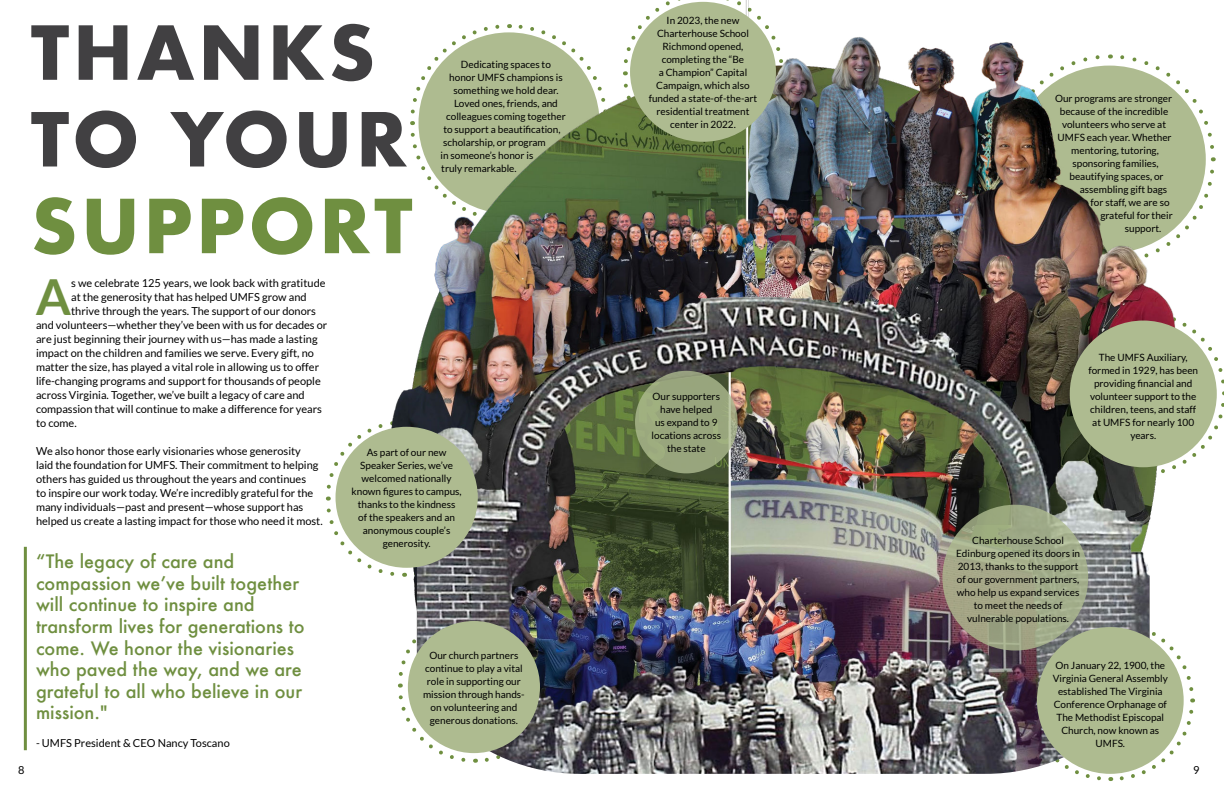
<style>
.page{position:relative;width:1224px;height:792px;background:#fff}
.page>*{position:absolute;margin:0;border:0;box-sizing:border-box;transform-origin:0 0}
.t1{font:700 72.3px/86.7px "Futura";letter-spacing:.05em;color:#414042}
.t2{font:700 72.3px "Futura";letter-spacing:.05em;color:#6f8f40}
.t3{font:700 49.7px "Lato";color:#6f8f40}
.t4{font:500 18px/21.6px "Futura";color:#6f8f40}
.t5{font:11px/14px "Lato";color:#000}
.t6{font:10px/13px "Lato";color:#000;text-align:center}
</style>
<div class="page">
<svg style="left:325px;top:424px;width:63px;height:149px"></svg>
<svg style="left:1176px;top:157px;width:40px;height:82px"></svg>
<svg style="left:1176px;top:80px;width:38px;height:70px"></svg>
<svg style="left:1176px;top:322px;width:48px;height:142px"></svg>
<svg style="left:1076px;top:655px;width:119px;height:126px"></svg>
<div style="left:1013px;top:66px;width:193px;height:187px;background:#aebb90;border-radius:50%"></div>
<img style="left:389px;top:0;width:787px;height:774px">
<div style="left:1037px;top:627px;width:147px;height:147px;background:#aebb90;border-radius:50%"></div>
<div style="left:336px;top:427px;width:142px;height:141px;background:#aebb90;border-radius:50%"></div>
<div style="left:630px;top:2px;width:146px;height:140px;background:#aebb90;border-radius:50%"></div>
<div style="left:1070px;top:321px;width:147px;height:146px;background:#aebb90;border-radius:50%"></div>
<svg style="left:942px;top:505px;width:146px;height:146px;background:#a1a987"></svg>
<div style="left:408px;top:621px;width:132px;height:132px;background:#aebb90;border-radius:50%"></div>
<div style="left:635px;top:371px;width:103px;height:102px;background:#98a57d;border-radius:50%"></div>
<hr style="left:24px;top:547px;width:3px;height:203px;background:#6f8f40">
<h1 class="t1" style="left:31px;top:15px;width:378px">THANKS<br>TO YOUR</h1>
<h1 class="t2" style="left:31px;top:192px;width:383px">SUPPORT</h1>
<p class="t6" style="left:461px;top:59px;width:91px">Dedicating spaces to</p>
<p class="t6" style="left:449px;top:71px;width:115px">honor UMFS champions is</p>
<p class="t6" style="left:453px;top:84px;width:107px">something we hold dear.</p>
<p class="t6" style="left:454px;top:97px;width:105px">Loved ones, friends, and</p>
<p class="t6" style="left:446px;top:110px;width:121px">colleagues coming together</p>
<p class="t6" style="left:443px;top:123px;width:119px">to support a beautification,</p>
<p class="t6" style="left:443px;top:136px;width:104px">scholarship, or program</p>
<p class="t6" style="left:441px;top:149px;width:94px">in someone’s honor is</p>
<p class="t6" style="left:441px;top:162px;width:77px">truly remarkable.</p>
<h2 class="t3" style="left:36px;top:274px;width:37px">A</h2>
<p class="t5" style="left:71px;top:276px;width:256px">s we celebrate 125 years, we look back with gratitude</p>
<p class="t5" style="left:71px;top:290px;width:237px">at the generosity that has helped UMFS grow and</p>
<p class="t5" style="left:71px;top:304px;width:246px">thrive through the years. The support of our donors</p>
<p class="t5" style="left:36px;top:318px;width:293px">and volunteers—whether they’ve been with us for decades or</p>
<p class="t5" style="left:36px;top:332px;width:283px">are just beginning their journey with us—has made a lasting</p>
<p class="t5" style="left:36px;top:346px;width:279px">impact on the children and families we serve. Every gift, no</p>
<p class="t5" style="left:36px;top:360px;width:285px">matter the size, has played a vital role in allowing us to offer</p>
<p class="t5" style="left:36px;top:374px;width:286px">life-changing programs and support for thousands of people</p>
<p class="t5" style="left:36px;top:388px;width:270px">across Virginia. Together, we’ve built a legacy of care and</p>
<p class="t5" style="left:36px;top:402px;width:287px">compassion that will continue to make a difference for years</p>
<p class="t5" style="left:36px;top:416px;width:42px">to come.</p>
<p class="t5" style="left:36px;top:444px;width:288px">We also honor those early visionaries whose generosity<br>laid the foundation for UMFS. Their commitment to helping others has guided us throughout the years and continues<br>to inspire our work today. We’re incredibly grateful for the many individuals—past and present—whose support has helped us create a lasting impact for those who need it most.</p>
<h3 class="t4" style="left:36px;top:552px;width:270px">“The legacy of care and compassion we’ve built together will continue to inspire and transform lives for generations to come. We honor the visionaries who paved the way, and we are grateful to all who believe in our mission."</h3>
<p class="t5" style="left:36px;top:736px;width:195px">- UMFS President &amp; CEO Nancy Toscano</p>
<p class="t6" style="left:352px;top:446px;width:112px">As part of our new<br>Speaker Series, we’ve welcomed nationally known figures to campus, thanks to the kindness<br>of the speakers and an anonymous couple’s generosity.</p>
<p class="t6" style="left:423px;top:648px;width:103px">Our church partners continue to play a vital role in supporting our mission through hands&shy;on volunteering and generous donations.</p>
<p class="t6" style="left:649px;top:14px;width:110px">In 2023, the new<br>Charterhouse School<br>Richmond opened, completing the “Be<br>a Champion” Capital<br>Campaign, which also funded a state-of-the-art residential treatment center in 2022.</p>
<p class="t6" style="left:652px;top:390px;width:71px">Our supporters have helped<br>us expand to 9 locations across the state</p>
<p class="t6" style="left:1055px;top:92px;width:118px">Our programs are stronger</p>
<p class="t6" style="left:1060px;top:105px;width:110px">because of the incredible</p>
<p class="t6" style="left:1062px;top:118px;width:106px">volunteers who serve at</p>
<p class="t6" style="left:1058px;top:131px;width:116px">UMFS each year. Whether</p>
<p class="t6" style="left:1071px;top:144px;width:89px">mentoring, tutoring,</p>
<p class="t6" style="left:1073px;top:158px;width:88px">sponsoring families,</p>
<p class="t6" style="left:1069px;top:170px;width:96px">beautifying spaces, or</p>
<p class="t6" style="left:1080px;top:184px;width:89px">assembling gift bags</p>
<p class="t6" style="left:1090px;top:197px;width:81px">for staff, we are so</p>
<p class="t6" style="left:1100px;top:209px;width:74px">grateful for their</p>
<p class="t6" style="left:1125px;top:222px;width:38px">support.</p>
<p class="t6" style="left:1088px;top:351px;width:111px">The UMFS Auxiliary, formed in 1929, has been providing financial and volunteer support to the children, teens, and staff at UMFS for nearly 100 years.</p>
<p class="t6" style="left:956px;top:533px;width:126px">Charterhouse School<br>Edinburg opened its doors in<br>2013, thanks to the support of our government partners, who help us expand services to meet the needs of vulnerable populations.</p>
<p class="t6" style="left:1053px;top:659px;width:117px">On January 22, 1900, the<br>Virginia General Assembly established The Virginia<br>Conference Orphanage of<br>The Methodist Episcopal<br>Church, now known as<br>UMFS.</p>
<p class="t5" style="left:18px;top:763px;width:8px">8</p>
<p class="t5" style="left:1193px;top:763px;width:8px">9</p>
</div>
